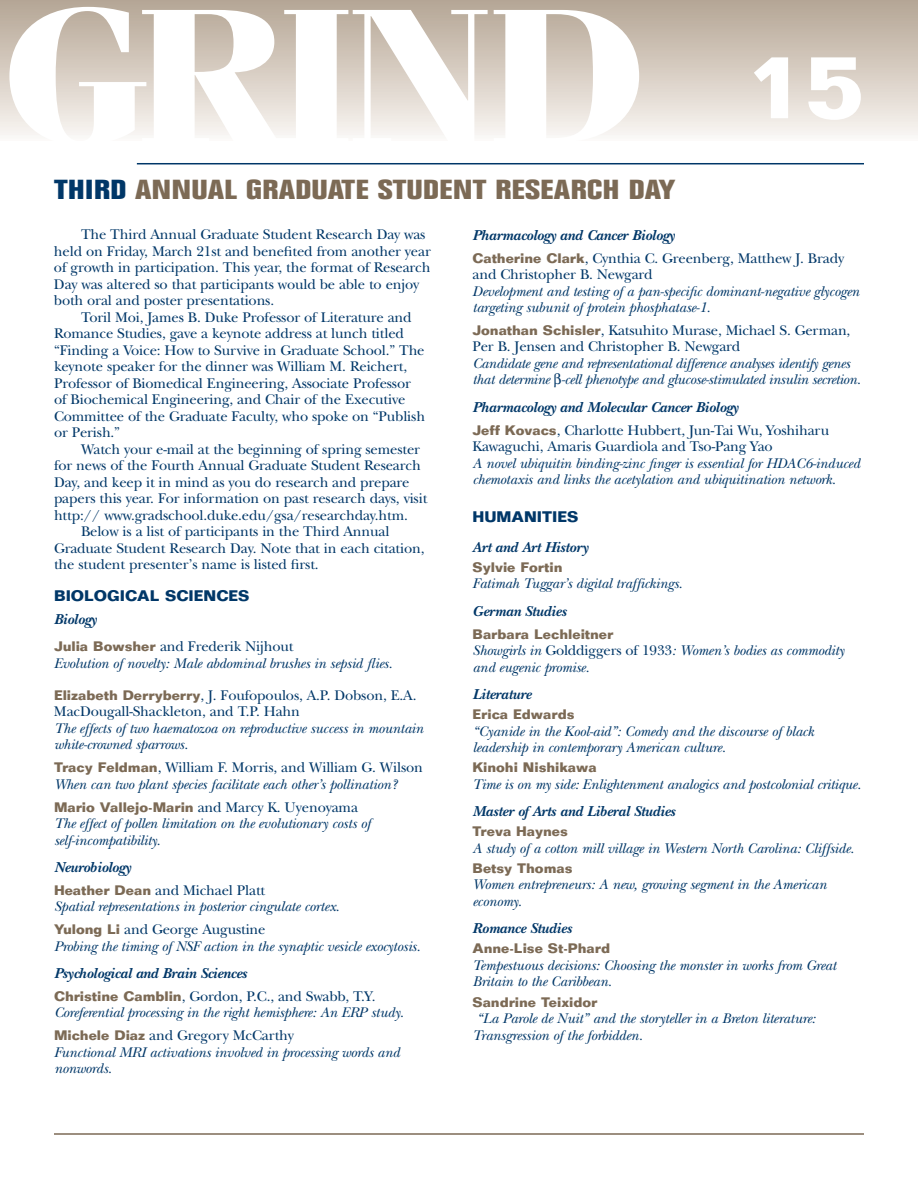
<style>
.page{position:relative;width:918px;height:1188px;background:#fff}
.page>*{position:absolute;margin:0;border:0;box-sizing:border-box;transform-origin:0 0}
.t1{font:700 191.25px "Fenice";letter-spacing:-.05em;color:#fff;scale:1.17 1}
.t2{font:700 condensed 27px "Folio";color:#7c6a55;scale:1.37 1}
.t3{font:italic 700 15px "New Baskerville";letter-spacing:-.01em;color:#003768}
.t4{font:700 15px "Folio";color:#003768}
.t5{font:italic 14.7px/16.5px "New Baskerville";letter-spacing:-.01em;color:#003768}
.t6{font:14.7px/16.5px "New Baskerville";letter-spacing:-.01em;color:#003768}
.t7{font:700 13.5px "Folio";color:#7c6a55}
.s1{font-family:"Folio";font-size:90px}
.s2{color:#003768}
.s3{font-family:"Folio";font-weight:700;font-style:normal;font-size:13.5px;color:#7c6a55}
.s4{font-style:normal}
.s5{font-family:"Folio";font-weight:700;font-size:13.5px;color:#7c6a55}
</style>
<div class="page">
<div style="left:0;top:0;width:918px;height:141px;background:linear-gradient(to bottom,#b4a593,#faf7f4)"></div>
<hr style="left:54px;top:1133px;width:810px;height:2px;background:#7c6a55">
<hr style="left:137px;top:163px;width:727px;height:1px;background:#003768">
<h1 class="t1" style="left:0;top:10px;width:740px">GRIND <span class="s1">15</span></h1>
<h2 class="t2" style="left:54px;top:180px;width:455px"><span class="s2">THIRD</span> ANNUAL GRADUATE STUDENT RESEARCH DAY</h2>
<p class="t6" style="left:54px;top:228px;width:378px;text-indent:27px">The Third Annual Graduate Student Research Day was held on Friday, March 21st and benefited from another year of growth in participation. This year, the format of Research Day was altered so that participants would be able to enjoy both oral and poster presentations.</p>
<p class="t6" style="left:54px;top:311px;width:373px;text-indent:27px">Toril Moi, James B. Duke Professor of Literature and Romance Studies, gave a keynote address at lunch titled “Finding a Voice: How to Survive in Graduate School.” The keynote speaker for the dinner was William M. Reichert, Professor of Biomedical Engineering, Associate Professor of Biochemical Engineering, and Chair of the Executive Committee of the Graduate Faculty, who spoke on “Publish or Perish.”</p>
<p class="t6" style="left:81px;top:443px;width:341px">Watch your e-mail at the beginning of spring semester</p>
<p class="t6" style="left:54px;top:459px;width:368px">for news of the Fourth Annual Graduate Student Research</p>
<p class="t6" style="left:54px;top:476px;width:357px">Day, and keep it in mind as you do research and prepare</p>
<p class="t6" style="left:54px;top:492px;width:375px">papers this year. For information on past research days, visit</p>
<p class="t6" style="left:54px;top:509px;width:355px">http:// www.gradschool.duke.edu/gsa/researchday.htm.</p>
<p class="t6" style="left:81px;top:525px;width:310px">Below is a list of participants in the Third Annual</p>
<p class="t6" style="left:54px;top:542px;width:372px">Graduate Student Research Day. Note that in each citation,</p>
<p class="t6" style="left:54px;top:558px;width:266px">the student presenter’s name is listed first.</p>
<p class="t4" style="left:54px;top:591px;width:197px">BIOLOGICAL SCIENCES</p>
<p class="t3" style="left:54px;top:614px;width:44px">Biology</p>
<p class="t5" style="left:54px;top:640px;width:340px"><span class="s3">Julia Bowsher</span> <span class="s4">and Frederik Nijhout<br></span>Evolution of novelty: Male abdominal brushes in sepsid flies.</p>
<p class="t6" style="left:54px;top:688px;width:364px"><span class="s5">Elizabeth Derryberry</span>, J. Foufopoulos, A.P. Dobson, E.A.<br>MacDougall-Shackleton, and T.P. Hahn</p>
<p class="t5" style="left:54px;top:721px;width:371px">The effects of two haematozoa on reproductive success in mountain white-crowned sparrows.</p>
<p class="t5" style="left:54px;top:761px;width:371px"><span class="s3">Tracy Feldman</span><span class="s4">, William F. Morris, and William G. Wilson<br></span>When can two plant species facilitate each other’s pollination?</p>
<p class="t5" style="left:54px;top:800px;width:318px"><span class="s3">Mario Vallejo-Marin</span> <span class="s4">and Marcy K. Uyenoyama<br></span>The effect of pollen limitation on the evolutionary costs of self-incompatibility.</p>
<p class="t3" style="left:54px;top:862px;width:79px">Neurobiology</p>
<p class="t5" style="left:54px;top:884px;width:287px"><span class="s3">Heather Dean</span> <span class="s4">and Michael Platt<br></span>Spatial representations in posterior cingulate cortex.</p>
<p class="t5" style="left:54px;top:923px;width:368px"><span class="s3">Yulong Li</span> <span class="s4">and George Augustine<br></span>Probing the timing of NSF action in the synaptic vesicle exocytosis.</p>
<p class="t3" style="left:54px;top:968px;width:194px">Psychological and Brain Sciences</p>
<p class="t5" style="left:54px;top:990px;width:351px"><span class="s3">Christine Camblin</span><span class="s4">, Gordon, P.C., and Swabb, T.Y.<br></span>Coreferential processing in the right hemisphere: An ERP study.</p>
<p class="t5" style="left:54px;top:1029px;width:347px"><span class="s3">Michele Diaz</span> <span class="s4">and Gregory McCarthy<br></span>Functional MRI activations involved in processing words and nonwords.</p>
<p class="t3" style="left:472px;top:229px;width:204px">Pharmacology and Cancer Biology</p>
<p class="t6" style="left:472px;top:251px;width:373px"><span class="s5">Catherine Clark</span>, Cynthia C. Greenberg, Matthew J. Brady and Christopher B. Newgard</p>
<p class="t5" style="left:472px;top:284px;width:388px">Development and testing of a pan-specific dominant-negative glycogen targeting subunit of protein phosphatase-1.</p>
<p class="t6" style="left:472px;top:324px;width:379px"><span class="s5">Jonathan Schisler</span>, Katsuhito Murase, Michael S. German,<br>Per B. Jensen and Christopher B. Newgard</p>
<p class="t5" style="left:472px;top:357px;width:390px">Candidate gene and representational difference analyses identify genes that determine -cell phenotype and glucose-stimulated insulin secretion.</p>
<p class="t3" style="left:472px;top:402px;width:268px">Pharmacology and Molecular Cancer Biology</p>
<p class="t6" style="left:472px;top:423px;width:358px"><span class="s5">Jeff Kovacs</span>, Charlotte Hubbert, Jun-Tai Wu, Yoshiharu<br>Kawaguchi, Amaris Guardiola and Tso-Pang Yao</p>
<p class="t5" style="left:472px;top:457px;width:389px">A novel ubiquitin binding-zinc finger is essential for HDAC6-induced chemotaxis and links the acetylation and ubiquitination network.</p>
<p class="t4" style="left:472px;top:512px;width:108px">HUMANITIES</p>
<p class="t3" style="left:472px;top:542px;width:117px">Art and Art History</p>
<p class="t7" style="left:472px;top:562px;width:91px">Sylvie Fortin</p>
<p class="t5" style="left:472px;top:577px;width:212px">Fatimah Tuggar’s digital traffickings.</p>
<p class="t3" style="left:472px;top:606px;width:96px">German Studies</p>
<p class="t7" style="left:472px;top:629px;width:142px">Barbara Lechleitner</p>
<p class="t5" style="left:472px;top:644px;width:373px">Showgirls in <span class="s4">Golddiggers of 1933</span>: Women’s bodies as commodity and eugenic promise.</p>
<p class="t3" style="left:472px;top:689px;width:61px">Literature</p>
<p class="t7" style="left:472px;top:709px;width:103px">Erica Edwards</p>
<p class="t5" style="left:472px;top:724px;width:343px">“Cyanide in the Kool-aid”: Comedy and the discourse of black leadership in contemporary American culture.</p>
<p class="t7" style="left:472px;top:763px;width:126px">Kinohi Nishikawa</p>
<p class="t5" style="left:472px;top:778px;width:390px">Time is on my side: Enlightenment analogics and postcolonial critique.</p>
<p class="t3" style="left:472px;top:806px;width:204px">Master of Arts and Liberal Studies</p>
<p class="t7" style="left:472px;top:826px;width:97px">Treva Haynes</p>
<p class="t5" style="left:472px;top:841px;width:383px">A study of a cotton mill village in Western North Carolina: Cliffside.</p>
<p class="t7" style="left:472px;top:863px;width:101px">Betsy Thomas</p>
<p class="t5" style="left:472px;top:878px;width:356px">Women entrepreneurs: A new, growing segment in the American economy.</p>
<p class="t3" style="left:472px;top:923px;width:101px">Romance Studies</p>
<p class="t7" style="left:472px;top:943px;width:139px">Anne-Lise St-Phard</p>
<p class="t5" style="left:472px;top:958px;width:365px">Tempestuous decisions: Choosing the monster in works from Great<br>Britain to the Caribbean.</p>
<p class="t7" style="left:472px;top:997px;width:126px">Sandrine Teixidor</p>
<p class="t5" style="left:473px;top:1012px;width:345px">“La Parole de Nuit” and the storyteller in a Breton literature:<br>Transgression of the forbidden.</p>
</div>
